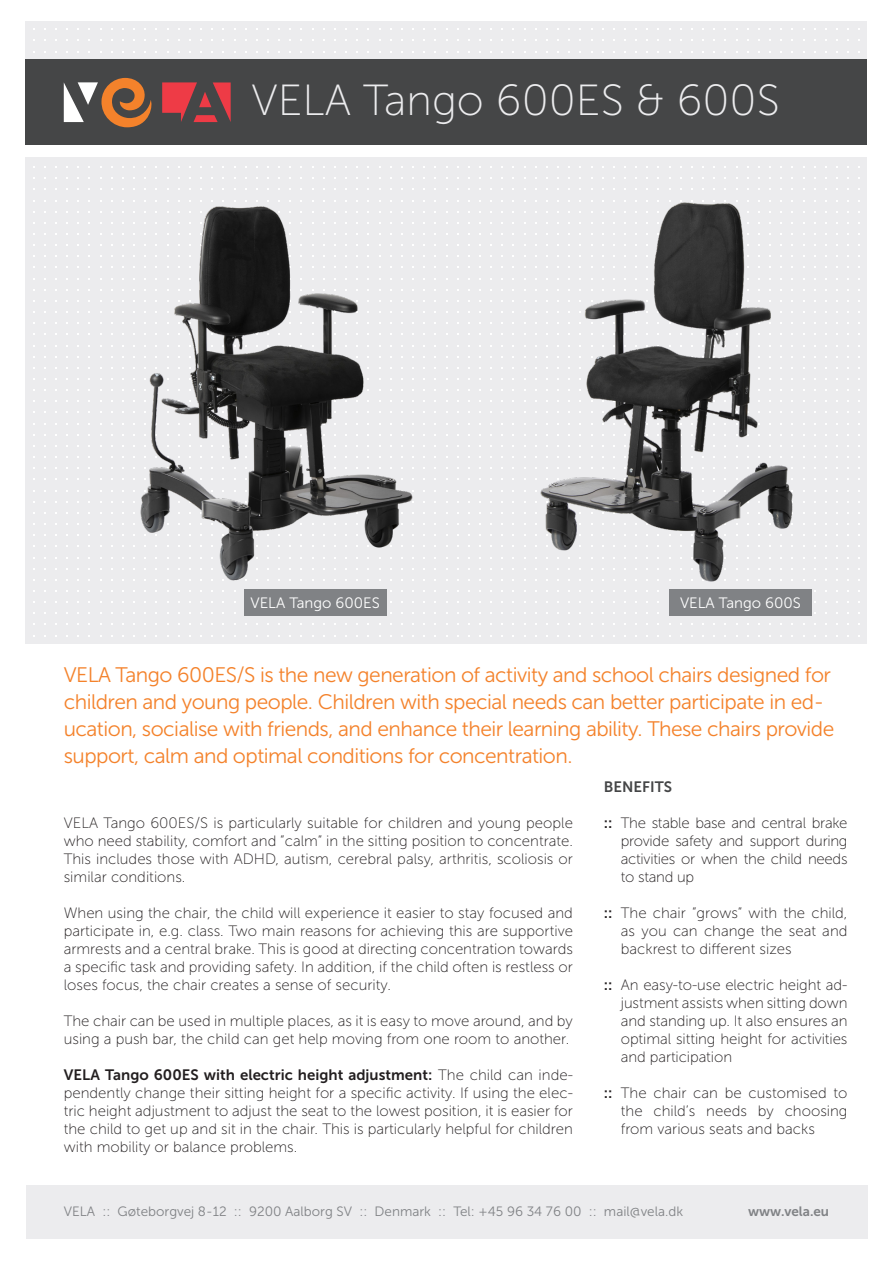
<style>
.page{position:relative;width:893px;height:1263px;background:#fff}
.page>*{position:absolute;margin:0;border:0;box-sizing:border-box;transform-origin:0 0}
.Titeloverskrift{font:43.5px "Museo Sans 100";color:#ececee}
.Overskrift_orange{font:21px/27px "Museo Sans 300";letter-spacing:-.025em;color:#f4822b}
.Brødtekst_med_afsnitsafstand{font:15px/18px "Museo Sans 100";color:#231f20;text-align:justify}
.Bullit_tekst_m_afsnitsafstand{font:15px/18px "Museo Sans 100";letter-spacing:-.005em;color:#231f20;text-align:justify}
.Variantnavn_v_foto{font:15px "Museo Sans 300";color:#fff}
.Underoverskrifter{font:15px "Museo Sans 700";color:#454647}
.t1{font:13.5px "Museo Sans 300";color:#808285}
.t2{font:13.5px "Museo Sans 700";color:#808285}
.s1{font-family:"Museo Sans 700"}
</style>
<div class="page">
<div style="left:26px;top:21px;width:841px;height:39px;background:#ececee"></div>
<div style="left:26px;top:60px;width:841px;height:85px;background:#454647"></div>
<svg style="left:84px;top:82px;width:14px;height:23px"></svg>
<svg style="left:199px;top:92px;width:12px;height:15px"></svg>
<svg style="left:213px;top:82px;width:18px;height:40px"></svg>
<svg style="left:197px;top:115px;width:21px;height:7px"></svg>
<svg style="left:64px;top:82px;width:20px;height:40px"></svg>
<svg style="left:162px;top:82px;width:35px;height:40px"></svg>
<svg style="left:101px;top:78px;width:51px;height:49px"></svg>
<div style="left:26px;top:1185px;width:841px;height:53px;background:#ececee"></div>
<div style="left:26px;top:158px;width:841px;height:486px;background:#ececee"></div>
<img style="left:524px;top:188px;width:292px;height:394px">
<img style="left:122px;top:188px;width:303px;height:393px">
<div style="left:244px;top:589px;width:143px;height:27px;background:#808285"></div>
<div style="left:669px;top:589px;width:143px;height:27px;background:#808285"></div>
<p class="Titeloverskrift" style="left:251px;top:77px;width:530px">VELA Tango 600ES &amp; 600S</p>
<p class="Variantnavn_v_foto" style="left:250px;top:595px;width:131px">VELA Tango 600ES</p>
<p class="Variantnavn_v_foto" style="left:680px;top:595px;width:122px">VELA Tango 600S</p>
<p class="Overskrift_orange" style="left:64px;top:662px;width:772px">VELA Tango 600ES/S is the new generation of activity and school chairs designed for children and young people. Children with special needs can better participate in ed&shy;ucation, socialise with friends, and enhance their learning ability. These chairs provide support, calm and optimal conditions for concentration.</p>
<p class="Underoverskrifter" style="left:604px;top:778px;width:70px">BENEFITS</p>
<p class="Bullit_tekst_m_afsnitsafstand" style="left:621px;top:814px;width:228px;text-indent:-17px"><span class="s1">::</span> The stable base and central brake provide safety and support during activities or when the child needs to stand up</p>
<p class="Bullit_tekst_m_afsnitsafstand" style="left:621px;top:904px;width:228px;text-indent:-17px"><span class="s1">::</span> The chair ”grows” with the child, as you can change the seat and backrest to different sizes</p>
<p class="Bullit_tekst_m_afsnitsafstand" style="left:621px;top:976px;width:228px;text-indent:-17px"><span class="s1">::</span> An easy-to-use electric height ad&shy;justment assists when sitting down and standing up. It also ensures an optimal sitting height for activities and participation</p>
<p class="Bullit_tekst_m_afsnitsafstand" style="left:621px;top:1084px;width:228px;text-indent:-17px"><span class="s1">::</span> The chair can be customised to the child’s needs by choosing from various seats and backs</p>
<p class="Brødtekst_med_afsnitsafstand" style="left:64px;top:814px;width:511px">VELA Tango 600ES/S is particularly suitable for children and young people who need stability, comfort and ”calm” in the sitting position to concentrate.<br>This includes those with ADHD, autism, cerebral palsy, arthritis, scoliosis or similar conditions.</p>
<p class="Brødtekst_med_afsnitsafstand" style="left:64px;top:904px;width:511px">When using the chair, the child will experience it easier to stay focused and participate in, e.g. class. Two main reasons for achieving this are supportive armrests and a central brake. This is good at directing concentration towards a specific task and providing safety. In addition, if the child often is restless or loses focus, the chair creates a sense of security.</p>
<p class="Brødtekst_med_afsnitsafstand" style="left:64px;top:1012px;width:511px">The chair can be used in multiple places, as it is easy to move around, and by using a push bar, the child can get help moving from one room to another.</p>
<p class="Brødtekst_med_afsnitsafstand" style="left:64px;top:1066px;width:511px"><span class="s1">VELA Tango 600ES with electric height adjustment:</span> The child can inde&shy;pendently change their sitting height for a specific activity. If using the elec&shy;tric height adjustment to adjust the seat to the lowest position, it is easier for the child to get up and sit in the chair. This is particularly helpful for children with mobility or balance problems.</p>
<p class="t1" style="left:64px;top:1204px;width:621px">VELA :: Gøteborgvej 8-12 :: 9200 Aalborg SV :: Denmark :: Tel: +45 96 34 76 00 :: mail@vela.dk</p>
<p class="t2" style="left:748px;top:1203px;width:83px">www.vela.eu</p>
</div>
